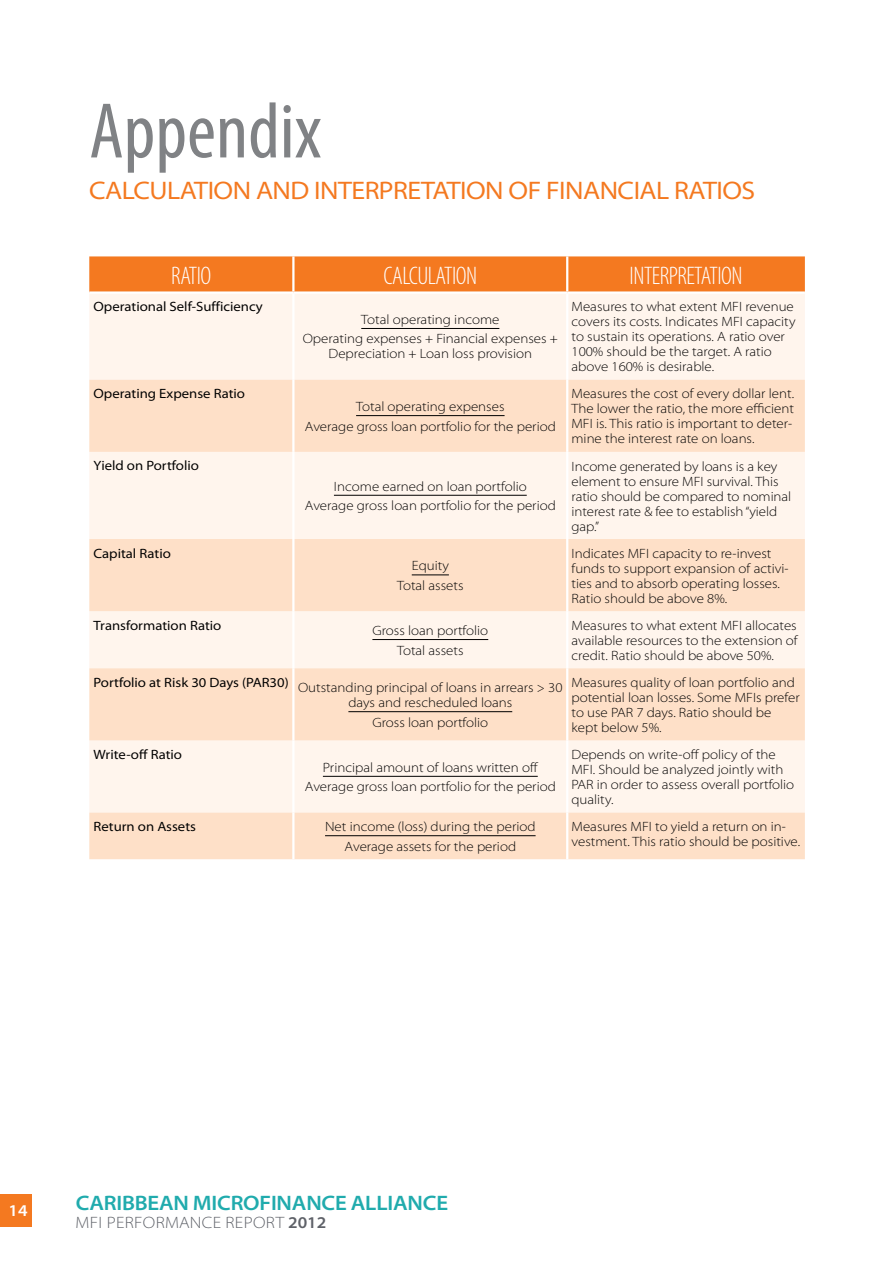
<style>
.page{position:relative;width:893px;height:1263px;background:#fff}
.page>*{position:absolute;margin:0;border:0;box-sizing:border-box;transform-origin:0 0}
.t1{font:condensed 79.5px "Myriad Pro";color:#808285}
.t2{font:semi-expanded 25.5px "Myriad Pro";letter-spacing:-.02em;color:#f47920}
.t3{font:300 condensed 25.5px "Myriad Pro";letter-spacing:-.02em;color:#fff}
.t4{font:600 semi-expanded 21px "Myriad Pro";letter-spacing:-.01em;color:#20abad}
.t5{font:300 semi-expanded 16.5px "Myriad Pro";letter-spacing:.02em;color:#5e6168}
.t6{font:600 semi-expanded 16.5px "Myriad Pro";color:#fff}
.t7{font:300 semi-expanded 13.5px/15px "Myriad Pro";color:#000}
.t8{font:semi-expanded 13.5px "Myriad Pro";color:#000}
.s1{font-weight:600}
</style>
<div class="page">
<div style="left:0;top:1194px;width:32px;height:32px;background:#f47920"></div>
<div style="left:89px;top:256px;width:716px;height:35px;background:#f47920"></div>
<div style="left:89px;top:294px;width:716px;height:86px;background:#fff5ed"></div>
<svg style="left:89px;top:380px;width:716px;height:479px;background:#fee9d8"></svg>
<hr style="left:292px;top:256px;width:3px;height:35px;background:#fff">
<hr style="left:566px;top:256px;width:2px;height:35px;background:#fff">
<hr style="left:292px;top:294px;width:3px;height:86px;background:#fff">
<hr style="left:566px;top:294px;width:2px;height:86px;background:#fff">
<hr style="left:292px;top:380px;width:3px;height:72px;background:#fff">
<hr style="left:566px;top:380px;width:2px;height:72px;background:#fff">
<hr style="left:292px;top:539px;width:3px;height:72px;background:#fff">
<hr style="left:566px;top:539px;width:2px;height:72px;background:#fff">
<hr style="left:292px;top:611px;width:3px;height:57px;background:#fff">
<hr style="left:566px;top:611px;width:2px;height:57px;background:#fff">
<hr style="left:292px;top:668px;width:3px;height:72px;background:#fff">
<hr style="left:566px;top:668px;width:2px;height:72px;background:#fff">
<hr style="left:292px;top:740px;width:3px;height:72px;background:#fff">
<hr style="left:566px;top:740px;width:2px;height:72px;background:#fff">
<hr style="left:292px;top:812px;width:3px;height:47px;background:#fff">
<hr style="left:566px;top:812px;width:2px;height:47px;background:#fff">
<hr style="left:292px;top:452px;width:3px;height:87px;background:#fff">
<hr style="left:566px;top:452px;width:2px;height:87px;background:#fff">
<hr style="left:361px;top:328px;width:138px;height:1px;background:#000">
<hr style="left:356px;top:415px;width:149px;height:1px;background:#000">
<hr style="left:334px;top:495px;width:193px;height:1px;background:#000">
<hr style="left:412px;top:574px;width:37px;height:1px;background:#000">
<hr style="left:372px;top:639px;width:116px;height:1px;background:#000">
<hr style="left:348px;top:711px;width:164px;height:1px;background:#000">
<hr style="left:323px;top:776px;width:215px;height:1px;background:#000">
<hr style="left:325px;top:835px;width:211px;height:1px;background:#000">
<h1 class="t1" style="left:89px;top:83px;width:234px">Appendix</h1>
<h2 class="t2" style="left:89px;top:177px;width:667px">CALCULATION AND INTERPRETATION OF FINANCIAL RATIOS</h2>
<h2 class="t3" style="left:171px;top:262px;width:42px">RATIO</h2>
<h2 class="t3" style="left:383px;top:262px;width:95px">CALCULATION</h2>
<h2 class="t3" style="left:630px;top:262px;width:114px">INTERPRETATION</h2>
<p class="t8" style="left:94px;top:299px;width:171px">Operational Self-Sufficiency</p>
<p class="t7" style="left:303px;top:310px;width:257px;line-height:19.5px;text-align:center">Total operating income<br>Operating expenses + Financial expenses +</p>
<p class="t7" style="left:328px;top:347px;width:205px">Depreciation + Loan loss provision</p>
<p class="t7" style="left:571px;top:299px;width:225px">Measures to what extent MFI revenue covers its costs. Indicates MFI capacity to sustain its operations. A ratio over 100% should be the target. A ratio above 160% is desirable.</p>
<p class="t8" style="left:94px;top:386px;width:153px">Operating Expense Ratio</p>
<p class="t7" style="left:305px;top:397px;width:253px;line-height:19.5px;text-align:center">Total operating expenses<br>Average gross loan portfolio for the period</p>
<p class="t7" style="left:571px;top:386px;width:224px">Measures the cost of every dollar lent.<br>The lower the ratio, the more efficient MFI is. This ratio is important to deter&shy;mine the interest rate on loans.</p>
<p class="t8" style="left:94px;top:458px;width:107px">Yield on Portfolio</p>
<p class="t7" style="left:305px;top:477px;width:253px;line-height:19.5px;text-align:center">Income earned on loan portfolio<br>Average gross loan portfolio for the period</p>
<p class="t7" style="left:571px;top:459px;width:221px">Income generated by loans is a key element to ensure MFI survival. This ratio should be compared to nominal interest rate &amp; fee to establish “yield gap.”</p>
<p class="t8" style="left:94px;top:546px;width:79px">Capital Ratio</p>
<p class="t7" style="left:397px;top:556px;width:68px;line-height:19.5px;text-align:center">Equity<br>Total assets</p>
<p class="t7" style="left:571px;top:546px;width:219px">Indicates MFI capacity to re-invest funds to support expansion of activi&shy;ties and to absorb operating losses.<br>Ratio should be above 8%.</p>
<p class="t8" style="left:94px;top:618px;width:129px">Transformation Ratio</p>
<p class="t7" style="left:372px;top:621px;width:117px;line-height:19.5px;text-align:center">Gross loan portfolio<br>Total assets</p>
<p class="t7" style="left:571px;top:618px;width:228px;text-align:justify">Measures to what extent MFI allocates available resources to the extension of credit. Ratio should be above 50%.</p>
<p class="t7" style="left:348px;top:680px;width:216px;text-indent:-255px"><sup>Portfolio</sup> <sup>at</sup> <sup>Risk</sup> <sup>30</sup> <sup>Days</sup> <sup>(PAR30)</sup> Outstanding principal of loans in arrears &gt; 30 days and rescheduled loans</p>
<p class="t7" style="left:372px;top:715px;width:117px">Gross loan portfolio</p>
<p class="t7" style="left:571px;top:675px;width:230px">Measures quality of loan portfolio and potential loan losses. Some MFIs prefer to use PAR 7 days. Ratio should be kept below 5%.</p>
<p class="t8" style="left:94px;top:747px;width:90px">Write-off Ratio</p>
<p class="t7" style="left:305px;top:758px;width:252px;line-height:19.5px;text-align:center">Principal amount of loans written off<br>Average gross loan portfolio for the period</p>
<p class="t7" style="left:571px;top:747px;width:224px">Depends on write-off policy of the<br>MFI. Should be analyzed jointly with<br>PAR in order to assess overall portfolio quality.</p>
<p class="t8" style="left:94px;top:819px;width:104px">Return on Assets</p>
<p class="t7" style="left:325px;top:817px;width:212px;line-height:19.5px;text-align:center">Net income (loss) during the period<br>Average assets for the period</p>
<p class="t7" style="left:571px;top:819px;width:230px">Measures MFI to yield a return on in&shy;vestment. This ratio should be positive.</p>
<p class="t6" style="left:9px;top:1201px;width:21px">14</p>
<h3 class="t4" style="left:76px;top:1191px;width:374px">CARIBBEAN MICROFINANCE ALLIANCE</h3>
<p class="t5" style="left:76px;top:1213px;width:252px">MFI PERFORMANCE REPORT <span class="s1">2012</span></p>
</div>
